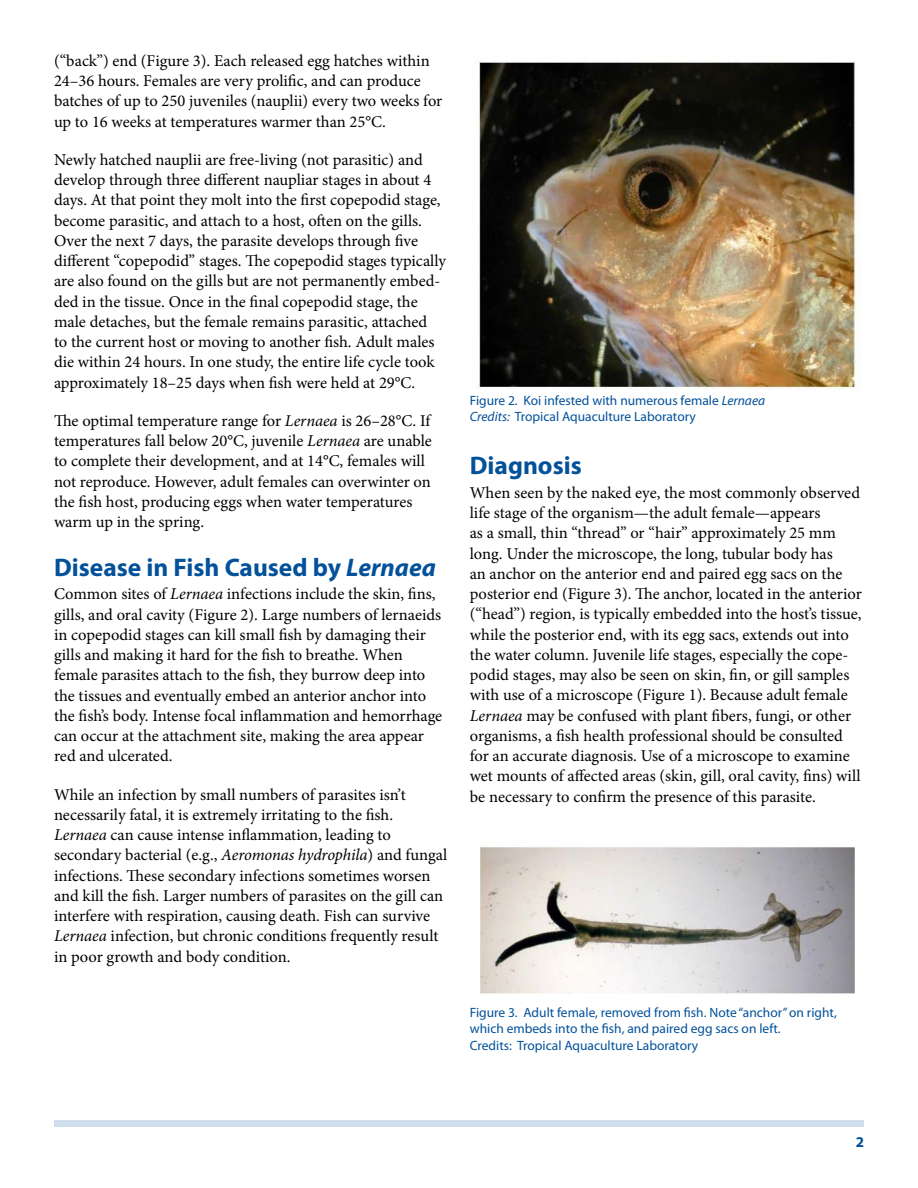
<style>
.page{position:relative;width:918px;height:1188px;background:#fff}
.page>*{position:absolute;margin:0;border:0;box-sizing:border-box;transform-origin:0 0}
.t1{font:700 25.5px "Myriad Pro";color:#03519a}
.t2{font:16.5px/20.2px "Minion Pro";color:#000}
.t3{font:700 15px "Myriad Pro";color:#03519a}
.t4{font:13.5px/16.5px "Myriad Pro";color:#03519a}
.s1{font-style:italic}
</style>
<div class="page">
<div style="left:54px;top:1120px;width:810px;height:7px;background:#d0ddea"></div>
<img style="left:479px;top:61px;width:381px;height:328px">
<img style="left:480px;top:846px;width:375px;height:148px">
<p class="t2" style="left:54px;top:51px;width:390px">(“back”) end (Figure 3). Each released egg hatches within 24–36 hours. Females are very prolific, and can produce batches of up to 250 juveniles (nauplii) every two weeks for up to 16 weeks at temperatures warmer than 25°C.</p>
<p class="t2" style="left:54px;top:150px;width:394px">Newly hatched nauplii are free-living (not parasitic) and develop through three different naupliar stages in about 4 days. At that point they molt into the first copepodid stage, become parasitic, and attach to a host, often on the gills.<br>Over the next 7 days, the parasite develops through five different “copepodid” stages. The copepodid stages typically are also found on the gills but are not permanently embed&shy;ded in the tissue. Once in the final copepodid stage, the male detaches, but the female remains parasitic, attached<br>to the current host or moving to another fish. Adult males die within 24 hours. In one study, the entire life cycle took approximately 18–25 days when fish were held at 29°C.</p>
<p class="t2" style="left:54px;top:411px;width:379px">The optimal temperature range for <span class="s1">Lernaea</span> is 26–28°C. If temperatures fall below 20°C, juvenile <span class="s1">Lernaea</span> are unable to complete their development, and at 14°C, females will not reproduce. However, adult females can overwinter on the fish host, producing eggs when water temperatures warm up in the spring.</p>
<h1 class="t1" style="left:54px;top:551px;width:383px">Disease in Fish Caused by <span class="s1">Lernaea</span></h1>
<p class="t2" style="left:54px;top:584px;width:390px">Common sites of <span class="s1">Lernaea</span> infections include the skin, fins, gills, and oral cavity (Figure 2). Large numbers of lernaeids in copepodid stages can kill small fish by damaging their gills and making it hard for the fish to breathe. When female parasites attach to the fish, they burrow deep into the tissues and eventually embed an anterior anchor into the fish’s body. Intense focal inflammation and hemorrhage can occur at the attachment site, making the area appear red and ulcerated.</p>
<p class="t2" style="left:54px;top:784px;width:395px">While an infection by small numbers of parasites isn’t necessarily fatal, it is extremely irritating to the fish.<br><span class="s1">Lernaea</span> can cause intense inflammation, leading to secondary bacterial (e.g., <span class="s1">Aeromonas hydrophila</span>) and fungal infections. These secondary infections sometimes worsen and kill the fish. Larger numbers of parasites on the gill can interfere with respiration, causing death. Fish can survive <span class="s1">Lernaea</span> infection, but chronic conditions frequently result in poor growth and body condition.</p>
<p class="t4" style="left:470px;top:392px;width:297px">Figure 2. Koi infested with numerous female <span class="s1">Lernaea<br>Credits:</span> Tropical Aquaculture Laboratory</p>
<h1 class="t1" style="left:470px;top:449px;width:113px">Diagnosis</h1>
<p class="t2" style="left:470px;top:483px;width:394px">When seen by the naked eye, the most commonly observed life stage of the organism—the adult female—appears<br>as a small, thin “thread” or “hair” approximately 25 mm long. Under the microscope, the long, tubular body has<br>an anchor on the anterior end and paired egg sacs on the posterior end (Figure 3). The anchor, located in the anterior (“head”) region, is typically embedded into the host’s tissue, while the posterior end, with its egg sacs, extends out into the water column. Juvenile life stages, especially the cope&shy;podid stages, may also be seen on skin, fin, or gill samples with use of a microscope (Figure 1). Because adult female <span class="s1">Lernaea</span> may be confused with plant fibers, fungi, or other organisms, a fish health professional should be consulted for an accurate diagnosis. Use of a microscope to examine wet mounts of affected areas (skin, gill, oral cavity, fins) will be necessary to confirm the presence of this parasite.</p>
<p class="t4" style="left:470px;top:1004px;width:368px">Figure 3. Adult female, removed from fish. Note “anchor” on right, which embeds into the fish, and paired egg sacs on left.<br>Credits: Tropical Aquaculture Laboratory</p>
<p class="t3" style="left:856px;top:1133px;width:10px">2</p>
</div>
